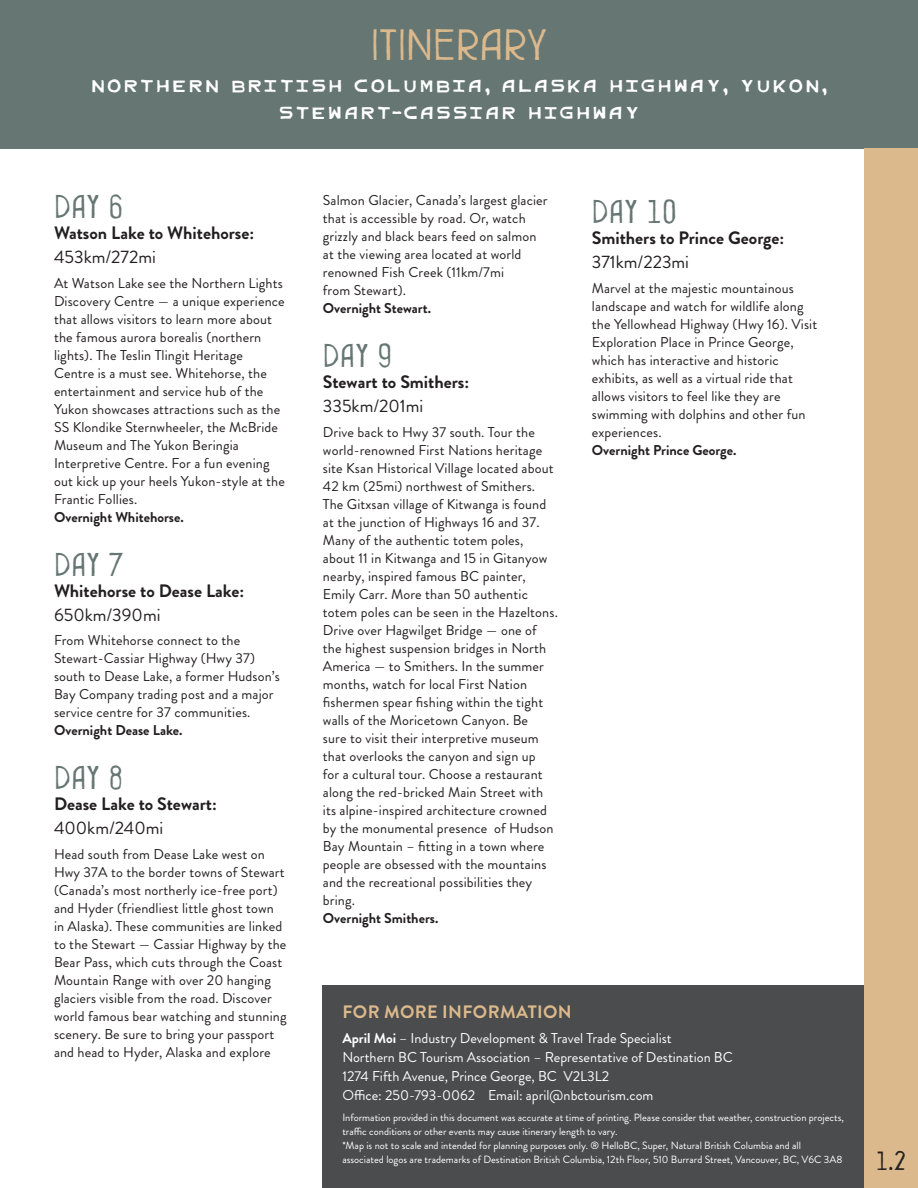
<style>
.page{position:relative;width:918px;height:1188px;background:#fff}
.page>*{position:absolute;margin:0;border:0;box-sizing:border-box;transform-origin:0 0}
.t1{font:30px "Great Forest Simplified";color:#dbb98d}
.t2{font:27px/27px "Great Forest Small Caps";color:#fff;text-align:center}
.t3{font:22.5px "Great Forest Simplified";color:#667672}
.t4{font:700 18px "Brandon Grotesque";color:#231f20}
.t5{font:18px "Brandon Grotesque";color:#231f20}
.t6{font:700 18px "Brandon Grotesque";letter-spacing:.02em;color:#dbb98d}
.t7{font:18px "Great Forest Simplified";color:#231f20}
.t8{font:14.25px/18px "Brandon Grotesque";letter-spacing:.01em;color:#231f20}
.t9{font:14.25px/18.8px "Brandon Grotesque";color:#fff}
.t10{font:700 14.25px "Brandon Grotesque";color:#231f20}
.t11{font:10.5px/14.2px "Brandon Grotesque";color:#fff}
.s1{font-weight:700}
</style>
<div class="page">
<div style="left:0;top:0;width:918px;height:148px;background:#667672"></div>
<div style="left:864px;top:148px;width:54px;height:1040px;background:#dbb98d"></div>
<div style="left:323px;top:986px;width:541px;height:202px;background:#4b4c4d"></div>
<p class="t1" style="left:371px;top:32px;width:178px">ITINERARY</p>
<p class="t2" style="left:90px;top:77px;width:740px">Northern British Columbia, Alaska Highway, Yukon,<br>Stewart-Cassiar Highway</p>
<p class="t3" style="left:54px;top:197px;width:71px">DAY 6</p>
<p class="t4" style="left:54px;top:220px;width:202px">Watson Lake to Whitehorse:</p>
<p class="t5" style="left:54px;top:244px;width:103px">453km/272mi</p>
<p class="t8" style="left:54px;top:274px;width:233px">At Watson Lake see the Northern Lights Discovery Centre — a unique experience that allows visitors to learn more about the famous aurora borealis (northern lights). The Teslin Tlingit Heritage Centre is a must see. Whitehorse, the entertainment and service hub of the Yukon showcases attractions such as the SS Klondike Sternwheeler, the McBride Museum and The Yukon Beringia Interpretive Centre. For a fun evening out kick up your heels Yukon-style at the Frantic Follies.</p>
<p class="t10" style="left:54px;top:507px;width:131px">Overnight Whitehorse.</p>
<p class="t3" style="left:54px;top:555px;width:72px">DAY 7</p>
<p class="t4" style="left:54px;top:578px;width:192px">Whitehorse to Dease Lake:</p>
<p class="t5" style="left:54px;top:602px;width:108px">650km/390mi</p>
<p class="t8" style="left:54px;top:632px;width:227px">From Whitehorse connect to the<br>Stewart-Cassiar Highway (Hwy 37) south to Dease Lake, a former Hudson’s<br>Bay Company trading post and a major service centre for 37 communities.<br><span class="s1">Overnight Dease Lake.</span></p>
<p class="t3" style="left:54px;top:769px;width:71px">DAY 8</p>
<p class="t4" style="left:54px;top:792px;width:164px">Dease Lake to Stewart:</p>
<p class="t5" style="left:54px;top:816px;width:111px">400km/240mi</p>
<p class="t8" style="left:54px;top:846px;width:234px">Head south from Dease Lake west on Hwy 37A to the border towns of Stewart (Canada’s most northerly ice-free port) and Hyder (friendliest little ghost town in Alaska). These communities are linked to the Stewart — Cassiar Highway by the Bear Pass, which cuts through the Coast Mountain Range with over 20 hanging glaciers visible from the road. Discover world famous bear watching and stunning scenery. Be sure to bring your passport and head to Hyder, Alaska and explore</p>
<p class="t8" style="left:323px;top:192px;width:226px">Salmon Glacier, Canada’s largest glacier that is accessible by road. Or, watch grizzly and black bears feed on salmon at the viewing area located at world renowned Fish Creek (11km/7mi<br>from Stewart).</p>
<p class="t10" style="left:323px;top:299px;width:110px">Overnight Stewart.</p>
<p class="t3" style="left:323px;top:347px;width:71px">DAY 9</p>
<p class="t4" style="left:323px;top:370px;width:148px">Stewart to Smithers:</p>
<p class="t5" style="left:323px;top:394px;width:102px">335km/201mi</p>
<p class="t8" style="left:323px;top:424px;width:236px">Drive back to Hwy 37 south. Tour the world-renowned First Nations heritage site Ksan Historical Village located about 42 km (25mi) northwest of Smithers.<br>The Gitxsan village of Kitwanga is found at the junction of Highways 16 and 37.<br>Many of the authentic totem poles, about 11 in Kitwanga and 15 in Gitanyow nearby, inspired famous BC painter, Emily Carr. More than 50 authentic totem poles can be seen in the Hazeltons.<br>Drive over Hagwilget Bridge — one of the highest suspension bridges in North America — to Smithers. In the summer months, watch for local First Nation fishermen spear fishing within the tight walls of the Moricetown Canyon. Be<br>sure to visit their interpretive museum that overlooks the canyon and sign up<br>for a cultural tour. Choose a restaurant along the red-bricked Main Street with its alpine-inspired architecture crowned by the monumental presence of Hudson Bay Mountain – fitting in a town where people are obsessed with the mountains and the recreational possibilities they bring.</p>
<p class="t10" style="left:323px;top:908px;width:117px">Overnight Smithers.</p>
<p class="t3" style="left:592px;top:203px;width:87px">DAY 10</p>
<p class="t4" style="left:592px;top:226px;width:194px">Smithers to Prince George:</p>
<p class="t5" style="left:592px;top:250px;width:99px">371km/223mi</p>
<p class="t8" style="left:592px;top:280px;width:227px">Marvel at the majestic mountainous landscape and watch for wildlife along the Yellowhead Highway (Hwy 16). Visit Exploration Place in Prince George, which has interactive and historic exhibits, as well as a virtual ride that allows visitors to feel like they are swimming with dolphins and other fun experiences.</p>
<p class="t10" style="left:592px;top:440px;width:146px">Overnight Prince George.</p>
<p class="t6" style="left:342px;top:999px;width:231px">FOR MORE INFORMATION</p>
<p class="t9" style="left:342px;top:1029px;width:392px"><span class="s1">April Moi</span> – Industry Development &amp; Travel Trade Specialist<br>Northern BC Tourism Association – Representative of Destination BC 1274 Fifth Avenue, Prince George, BC V2L3L2<br>Office: 250-793-0062 Email: april@nbctourism.com</p>
<p class="t11" style="left:342px;top:1110px;width:503px">Information provided in this document was accurate at time of printing. Please consider that weather, construction projects, traffic conditions or other events may cause itinerary length to vary.</p>
<p class="t11" style="left:342px;top:1139px;width:502px">*Map is not to scale and intended for planning purposes only. ® HelloBC, Super, Natural British Columbia and all associated logos are trademarks of Destination British Columbia, 12th Floor, 510 Burrard Street, Vancouver, BC, V6C 3A8</p>
<p class="t7" style="left:876px;top:1153px;width:32px">1.2</p>
</div>
